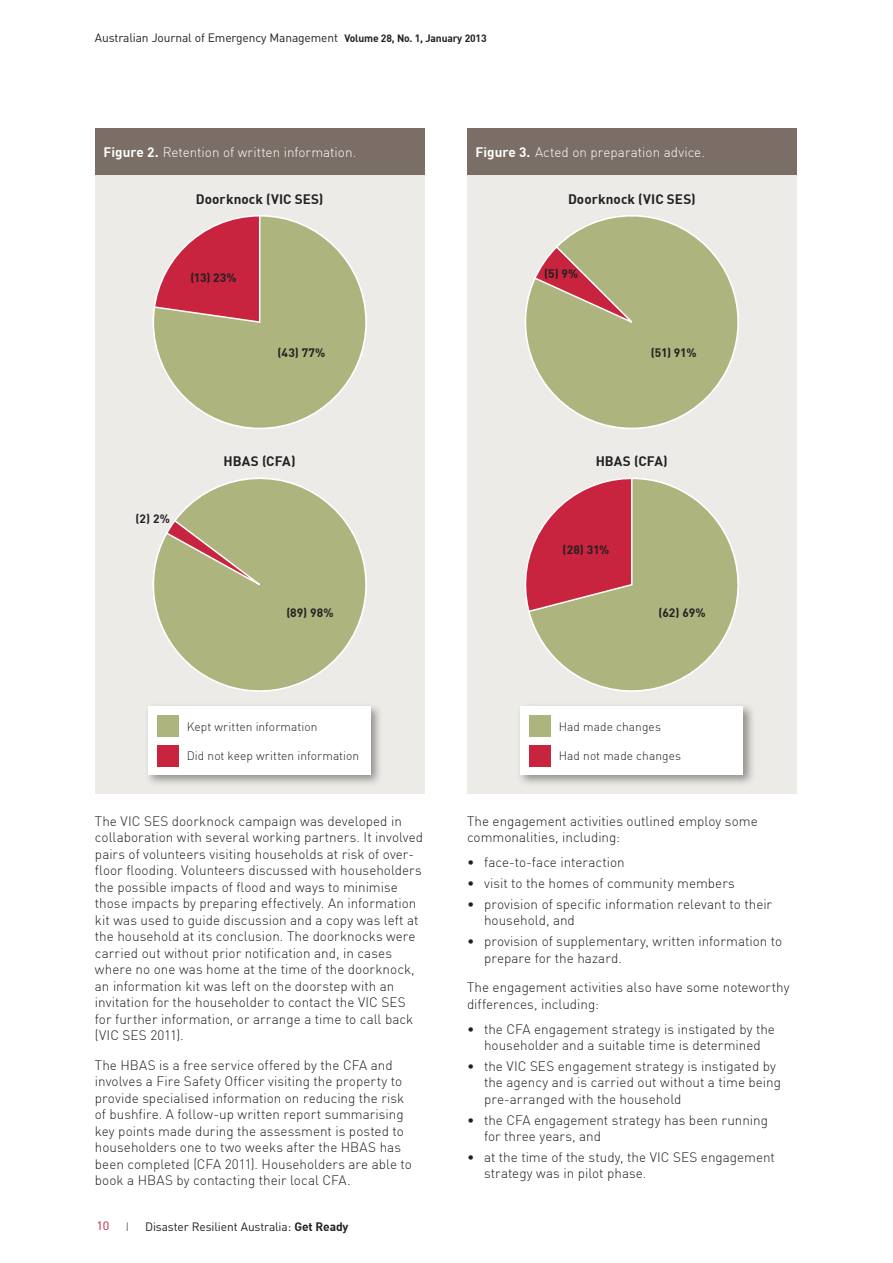
<style>
.page{position:relative;width:893px;height:1263px;background:#fff}
.page>*{position:absolute;margin:0;border:0;box-sizing:border-box;transform-origin:0 0}
.Body_Text{font:300 13.5px/16.5px "DIN";color:#231f20}
.Body_Text-2{font:300 13.5px "DIN";color:#fff}
.Body_Text-3{font:700 13.5px "DIN";letter-spacing:.005em;color:#231f20}
.t1{font:12px "DIN";letter-spacing:-.01em;color:#231f20}
.Body_Text-4{font:300 12px "DIN";letter-spacing:.005em;color:#231f20}
.Body_Text-5{font:700 12px "DIN";letter-spacing:.01em;color:#231f20}
.t2{font:12px "DIN";color:#c8233f;scale:1.05 1}
.t3{font:12px "DIN";color:#786d64}
.s1{font-weight:700;font-size:10.5px}
.s2{font-weight:700}
</style>
<div class="page">
<div style="left:95px;top:156px;width:329px;height:638px;background:#ecebe8"></div>
<svg style="left:152px;top:477px;width:215px;height:215px"></svg>
<div style="left:95px;top:128px;width:329px;height:47px;background:#7a6e66"></div>
<svg style="left:152px;top:215px;width:215px;height:214px"></svg>
<div style="left:144px;top:703px;width:240px;height:84px;background:#231f20;opacity:.45"></div>
<div style="left:148px;top:707px;width:223px;height:68px;background:#fff"></div>
<div style="left:157px;top:715px;width:21px;height:21px;background:#adb47e"></div>
<div style="left:157px;top:745px;width:21px;height:21px;background:#c8233f"></div>
<div style="left:467px;top:156px;width:329px;height:638px;background:#ecebe8"></div>
<svg style="left:527px;top:477px;width:212px;height:215px"></svg>
<div style="left:467px;top:128px;width:329px;height:47px;background:#7a6e66"></div>
<svg style="left:525px;top:215px;width:214px;height:214px"></svg>
<div style="left:516px;top:703px;width:240px;height:84px;background:#231f20;opacity:.45"></div>
<div style="left:520px;top:707px;width:223px;height:68px;background:#fff"></div>
<div style="left:529px;top:715px;width:21px;height:21px;background:#adb47e"></div>
<div style="left:529px;top:745px;width:21px;height:21px;background:#c8233f"></div>
<p class="t1" style="left:95px;top:31px;width:393px">Australian Journal of Emergency Management <span class="s1">Volume 28, No. 1, January 2013</span></p>
<p class="Body_Text-2" style="left:103px;top:144px;width:254px"><span class="s2">Figure 2.</span> Retention of written information.</p>
<p class="Body_Text-3" style="left:196px;top:190px;width:129px">Doorknock (VIC SES)</p>
<p class="Body_Text-2" style="left:475px;top:144px;width:231px"><span class="s2">Figure 3.</span> Acted on preparation advice.</p>
<p class="Body_Text-3" style="left:568px;top:190px;width:129px">Doorknock (VIC SES)</p>
<p class="Body_Text-5" style="left:190px;top:270px;width:48px">(13) 23%</p>
<p class="Body_Text-5" style="left:544px;top:266px;width:36px">(5) 9%</p>
<p class="Body_Text-5" style="left:278px;top:345px;width:49px">(43) 77%</p>
<p class="Body_Text-5" style="left:651px;top:345px;width:47px">(51) 91%</p>
<p class="Body_Text-3" style="left:224px;top:453px;width:74px">HBAS (CFA)</p>
<p class="Body_Text-3" style="left:596px;top:453px;width:74px">HBAS (CFA)</p>
<p class="Body_Text-5" style="left:135px;top:511px;width:36px">(2) 2%</p>
<p class="Body_Text-5" style="left:562px;top:542px;width:48px">(28) 31%</p>
<p class="Body_Text-5" style="left:286px;top:605px;width:49px">(89) 98%</p>
<p class="Body_Text-5" style="left:659px;top:605px;width:49px">(62) 69%</p>
<p class="Body_Text-4" style="left:187px;top:719px;width:132px">Kept written information</p>
<p class="Body_Text-4" style="left:187px;top:749px;width:174px">Did not keep written information</p>
<p class="Body_Text-4" style="left:559px;top:719px;width:104px">Had made changes</p>
<p class="Body_Text-4" style="left:559px;top:749px;width:124px">Had not made changes</p>
<p class="Body_Text" style="left:95px;top:813px;width:330px">The VIC SES doorknock campaign was developed in collaboration with several working partners. It involved pairs of volunteers visiting households at risk of over&shy;floor flooding. Volunteers discussed with householders the possible impacts of flood and ways to minimise those impacts by preparing effectively. An information kit was used to guide discussion and a copy was left at the household at its conclusion. The doorknocks were carried out without prior notification and, in cases where no one was home at the time of the doorknock, an information kit was left on the doorstep with an invitation for the householder to contact the VIC SES for further information, or arrange a time to call back (VIC SES 2011).</p>
<p class="Body_Text" style="left:95px;top:1056px;width:318px">The HBAS is a free service offered by the CFA and involves a Fire Safety Officer visiting the property to provide specialised information on reducing the risk of bushfire. A follow-up written report summarising key points made during the assessment is posted to householders one to two weeks after the HBAS has been completed (CFA 2011). Householders are able to book a HBAS by contacting their local CFA.</p>
<p class="Body_Text" style="left:467px;top:813px;width:292px">The engagement activities outlined employ some commonalities, including:</p>
<p class="Body_Text" style="left:467px;top:854px;width:159px">• face-to-face interaction</p>
<p class="Body_Text" style="left:467px;top:875px;width:269px">• visit to the homes of community members</p>
<p class="Body_Text" style="left:484px;top:896px;width:290px;text-indent:-17px">• provision of specific information relevant to their household, and</p>
<p class="Body_Text" style="left:484px;top:933px;width:300px;text-indent:-17px">• provision of supplementary, written information to prepare for the hazard.</p>
<p class="Body_Text" style="left:467px;top:979px;width:324px">The engagement activities also have some noteworthy differences, including:</p>
<p class="Body_Text" style="left:467px;top:1020px;width:310px;text-align:center">• the CFA engagement strategy is instigated by the householder and a suitable time is determined</p>
<p class="Body_Text" style="left:484px;top:1057px;width:299px;text-indent:-17px">• the VIC SES engagement strategy is instigated by the agency and is carried out without a time being pre-arranged with the household</p>
<p class="Body_Text" style="left:484px;top:1111px;width:286px;text-indent:-17px">• the CFA engagement strategy has been running for three years, and</p>
<p class="Body_Text" style="left:484px;top:1148px;width:292px;text-indent:-17px">• at the time of the study, the VIC SES engagement strategy was in pilot phase.</p>
<p class="t2" style="left:96px;top:1218px;width:14px">10</p>
<p class="t3" style="left:126px;top:1219px;width:5px">I</p>
<p class="t1" style="left:145px;top:1219px;width:205px">Disaster Resilient Australia: <span class="s2">Get Ready</span></p>
</div>
